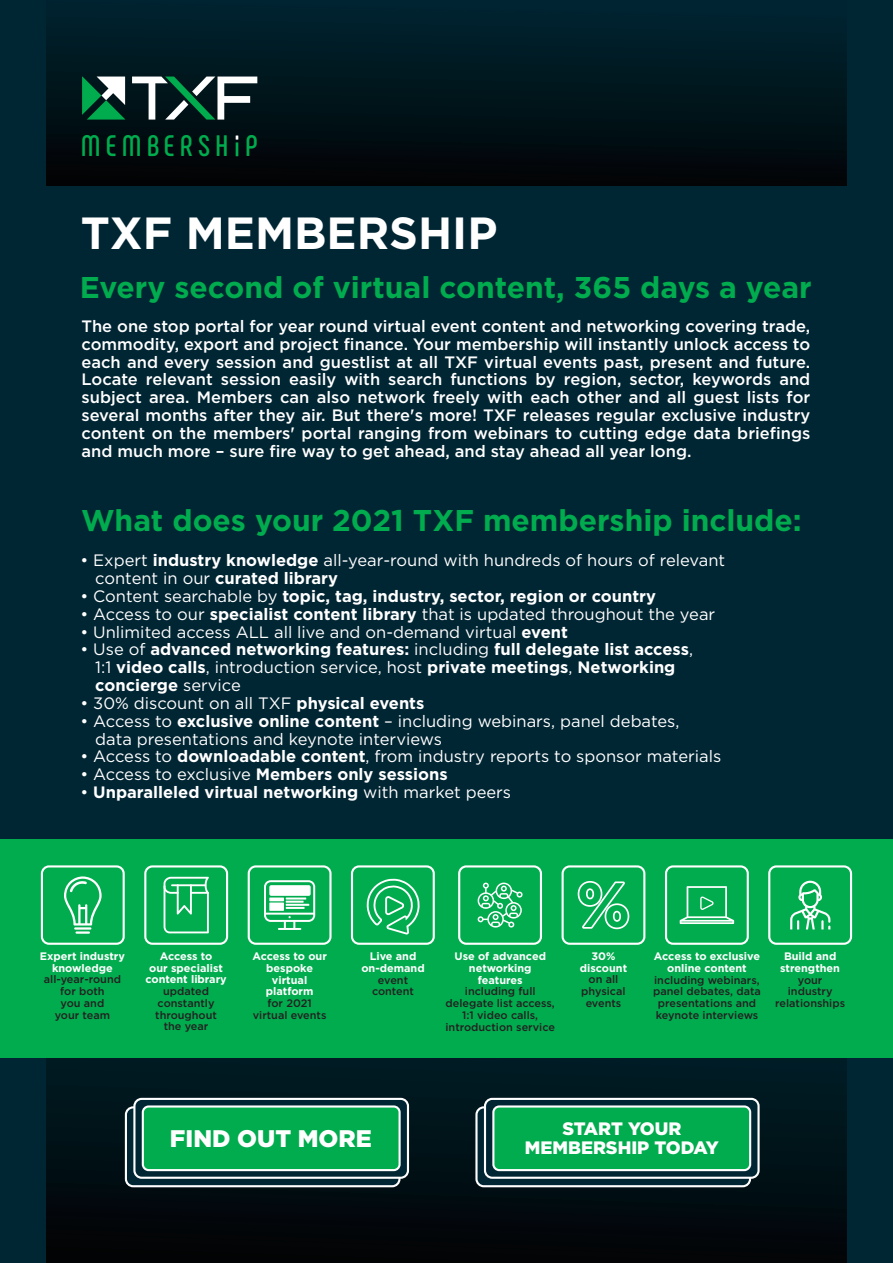
<style>
.page{position:relative;width:893px;height:1263px;background:#002533}
.page>*{position:absolute;margin:0;border:0;box-sizing:border-box;transform-origin:0 0}
.t1{font:700 45px "Gotham";color:#fff}
.t2{font:700 30px "Gotham";color:#00ac4e}
.t3{font:700 29.55px "Phenomena";letter-spacing:.175em;color:#00ac4e}
.t4{font:900 24px "Gotham";color:#fff}
.t5{font:900 18px/19.5px "Gotham";color:#fff;text-align:center}
.t6{font:500 16.5px/17.9px "Gotham";color:#fff;text-align:justify}
.t7{font:16.5px/17.9px "Gotham";color:#fff}
.t8{font:700 16.5px/17.9px "Gotham";color:#fff}
.t9{font:500 10.8px/11.7px "Gotham";color:#231f20;text-align:center}
.t10{font:700 10.8px/11.7px "Gotham";color:#fff;text-align:center}
.s1{font-weight:700}
.s2{font-weight:400}
</style>
<div class="page">
<div style="left:46px;top:0;width:800px;height:185px;background:linear-gradient(to bottom,#002633,#020406)"></div>
<svg style="left:46px;top:1058px;width:800px;height:205px;background:#010f14"></svg>
<div style="left:0;top:840px;width:893px;height:218px;background:#00ac4e"></div>
<div style="left:41px;top:865px;width:84px;height:80px;border:2px solid #fff;border-radius:7px"></div>
<svg style="left:64px;top:876px;width:38px;height:58px"></svg>
<div style="left:125px;top:1106px;width:276px;height:81px;background:#002533;border:2px solid #fff;border-radius:7px"></div>
<div style="left:133px;top:1098px;width:276px;height:81px;background:#002533;border:2px solid #fff;border-radius:7px"></div>
<div style="left:475px;top:1106px;width:276px;height:81px;background:#002533;border:2px solid #fff;border-radius:7px"></div>
<div style="left:484px;top:1098px;width:276px;height:81px;background:#002533;border:2px solid #fff;border-radius:7px"></div>
<div style="left:142px;top:1105px;width:259px;height:66px;background:#00ac4e;border:2px solid #fff;border-radius:6px"></div>
<div style="left:492px;top:1105px;width:259px;height:66px;background:#00ac4e;border:2px solid #fff;border-radius:6px"></div>
<div style="left:458px;top:865px;width:84px;height:80px;border:2px solid #fff;border-radius:7px"></div>
<div style="left:562px;top:865px;width:83px;height:80px;border:2px solid #fff;border-radius:7px"></div>
<div style="left:665px;top:865px;width:84px;height:80px;border:2px solid #fff;border-radius:7px"></div>
<div style="left:768px;top:865px;width:84px;height:80px;border:2px solid #fff;border-radius:7px"></div>
<svg style="left:478px;top:882px;width:45px;height:45px"></svg>
<svg style="left:578px;top:881px;width:51px;height:48px"></svg>
<svg style="left:680px;top:886px;width:54px;height:38px"></svg>
<svg style="left:790px;top:881px;width:40px;height:48px"></svg>
<div style="left:144px;top:865px;width:84px;height:80px;border:2px solid #fff;border-radius:7px"></div>
<div style="left:248px;top:865px;width:84px;height:80px;border:2px solid #fff;border-radius:7px"></div>
<div style="left:351px;top:865px;width:84px;height:80px;border:2px solid #fff;border-radius:7px"></div>
<svg style="left:366px;top:878px;width:54px;height:56px"></svg>
<svg style="left:164px;top:877px;width:45px;height:56px"></svg>
<svg style="left:264px;top:880px;width:51px;height:50px"></svg>
<div style="left:269px;top:902px;width:15px;height:9px;background:#fff"></div>
<svg style="left:236px;top:136px;width:2px;height:20px"></svg>
<svg style="left:82px;top:77px;width:43px;height:43px;background:#3f8b67"></svg>
<svg style="left:132px;top:77px;width:125px;height:43px;background:#435c59"></svg>
<h3 class="t3" style="left:81px;top:128px;width:178px">MEMBERSH P</h3>
<h1 class="t1" style="left:81px;top:213px;width:418px">TXF MEMBERSHIP</h1>
<h2 class="t2" style="left:80px;top:274px;width:733px">Every second of virtual content, 365 days a year</h2>
<p class="t6" style="left:82px;top:318px;width:730px">The one stop portal for year round virtual event content and networking covering trade, commodity, export and project finance. Your membership will instantly unlock access to each and every session and guestlist at all TXF virtual events past, present and future.<br>Locate relevant session easily with search functions by region, sector, keywords and subject area. Members can also network freely with each other and all guest lists for several months after they air. But there's more! TXF releases regular exclusive industry content on the members' portal ranging from webinars to cutting edge data briefings and much more – sure fire way to get ahead, and stay ahead all year long.</p>
<h2 class="t2" style="left:81px;top:507px;width:722px">What does your 2021 TXF membership include:</h2>
<p class="t7" style="left:95px;top:552px;width:631px;text-indent:-15px">• Expert <span class="s1">industry knowledge</span> all-year-round with hundreds of hours of relevant content in our <span class="s1">curated library</span></p>
<p class="t8" style="left:80px;top:588px;width:577px"><span class="s2">• Content searchable by</span> topic, tag, industry, sector, region or country</p>
<p class="t7" style="left:80px;top:606px;width:636px">• Access to our <span class="s1">specialist content library</span> that is updated throughout the year</p>
<p class="t7" style="left:80px;top:624px;width:489px">• Unlimited access ALL all live and on-demand virtual <span class="s1">event</span></p>
<p class="t8" style="left:95px;top:642px;width:599px;text-indent:-15px"><span class="s2">• Use of</span> advanced networking features: <span class="s2">including</span> full delegate list access<span class="s2">,<br>1:1</span> video calls<span class="s2">, introduction service, host</span> private meetings<span class="s2">,</span> Networking concierge <span class="s2">service</span></p>
<p class="t7" style="left:80px;top:695px;width:346px">• 30% discount on all TXF <span class="s1">physical events</span></p>
<p class="t7" style="left:95px;top:713px;width:586px;text-indent:-15px">• Access to <span class="s1">exclusive online content</span> – including webinars, panel debates, data presentations and keynote interviews</p>
<p class="t7" style="left:80px;top:748px;width:642px">• Access to <span class="s1">downloadable content</span>, from industry reports to sponsor materials</p>
<p class="t8" style="left:80px;top:766px;width:369px"><span class="s2">• Access to exclusive</span> Members only sessions</p>
<p class="t8" style="left:80px;top:784px;width:432px"><span class="s2">•</span> Unparalleled virtual networking <span class="s2">with market peers</span></p>
<p class="t10" style="left:40px;top:951px;width:87px">Expert industry knowledge</p>
<p class="t9" style="left:44px;top:974px;width:79px">all-year-round for both<br>you and<br>your team</p>
<p class="t10" style="left:145px;top:951px;width:83px">Access to<br>our specialist content library</p>
<p class="t9" style="left:155px;top:986px;width:63px">updated constantly throughout the year</p>
<p class="t10" style="left:252px;top:951px;width:76px">Access to our bespoke virtual platform</p>
<p class="t9" style="left:253px;top:998px;width:75px">for 2021 virtual events</p>
<p class="t10" style="left:361px;top:951px;width:65px">Live and on-demand</p>
<p class="t9" style="left:372px;top:974px;width:43px">event content</p>
<p class="t10" style="left:454px;top:951px;width:93px">Use of advanced networking features</p>
<p class="t9" style="left:445px;top:986px;width:111px">including full delegate list access,<br>1:1 video calls, introduction service</p>
<p class="t10" style="left:580px;top:951px;width:49px">30% discount</p>
<p class="t9" style="left:581px;top:974px;width:46px">on all physical events</p>
<p class="t10" style="left:654px;top:951px;width:108px">Access to exclusive online content</p>
<p class="t9" style="left:653px;top:974px;width:109px">including webinars, panel debates, data presentations and keynote interviews</p>
<p class="t10" style="left:780px;top:951px;width:61px">Build and strengthen</p>
<p class="t9" style="left:775px;top:974px;width:71px">your industry relationships</p>
<h3 class="t4" style="left:170px;top:1127px;width:203px">FIND OUT MORE</h3>
<p class="t5" style="left:525px;top:1120px;width:196px">START YOUR<br>MEMBERSHIP TODAY</p>
</div>
